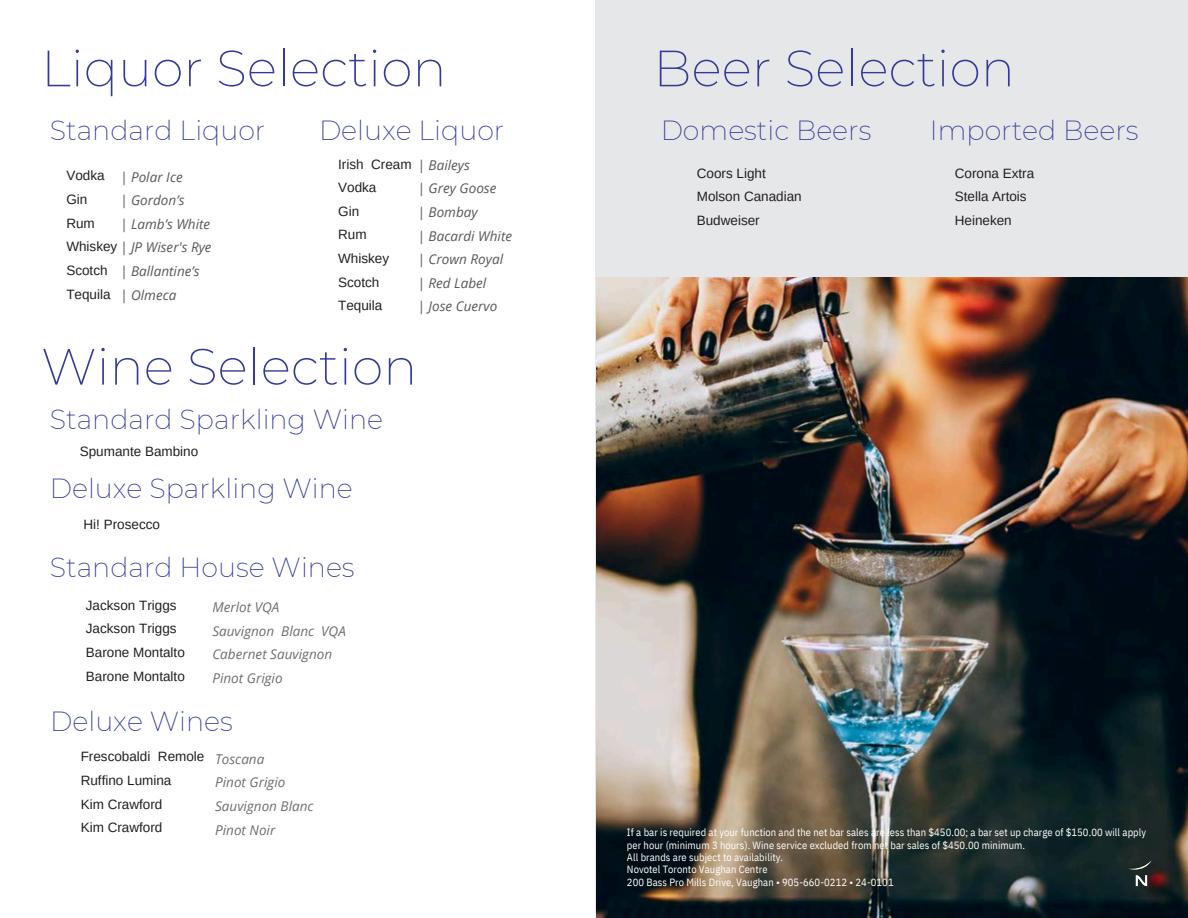
<style>
.page{position:relative;width:1188px;height:918px;background:#fff}
.page>*{position:absolute;margin:0;border:0;box-sizing:border-box;transform-origin:0 0}
.t1{font:200 51px "Montserrat";color:#323b97}
.t2{font:200 27px "Montserrat";color:#323b97}
.t3{font:13.5px/23.7px "Arimo";color:#231f20}
.t4{font:italic 13.5px/23.7px "Open Sans";color:#58585a}
.t5{font:italic 13.5px/23.7px "Open Sans";letter-spacing:.005em;color:#6d6e70}
.t6{font:10.5px/12.3px "IBM Plex Sans Cond";letter-spacing:.005em;color:#fff}
.s1{font-family:"Open Sans";font-style:italic;color:#58585a}
</style>
<div class="page">
<div style="left:595px;top:0;width:593px;height:917px;background:#e6e7e8"></div>
<img style="left:596px;top:278px;width:592px;height:640px">
<svg style="left:1128px;top:860px;width:24px;height:26px"></svg>
<h2 class="t1" style="left:41px;top:37px;width:407px">Liquor Selection</h2>
<h3 class="t1" style="left:653px;top:37px;width:363px">Beer Selection</h3>
<h3 class="t2" style="left:50px;top:114px;width:217px">Standard Liquor</h3>
<h3 class="t3" style="left:66px;top:164px;width:147px">Vodka<br>Gin<br>Rum<br>Whiskey <span class="s1">| JP Wiser's Rye</span></h3>
<h3 class="t3" style="left:66px;top:258px;width:46px">Scotch<br>Tequila</h3>
<h2 class="t4" style="left:120px;top:164px;width:92px">| Polar Ice<br>| Gordon’s<br>| Lamb’s White</h2>
<h2 class="t4" style="left:120px;top:259px;width:81px">| Ballantine’s | Olmeca</h2>
<h1 class="t2" style="left:319px;top:114px;width:187px">Deluxe Liquor</h1>
<h2 class="t2" style="left:661px;top:114px;width:212px">Domestic Beers</h2>
<h3 class="t2" style="left:930px;top:114px;width:210px">Imported Beers</h3>
<h3 class="t3" style="left:338px;top:152px;width:133px">Irish Cream <span class="s1">| Baileys<br></span>Vodka<br>Gin<br>Rum<br>Whiskey<br>Scotch<br>Tequila</h3>
<h1 class="t3" style="left:697px;top:161px;width:107px">Coors Light<br>Molson Canadian<br>Budweiser</h1>
<h2 class="t3" style="left:955px;top:161px;width:81px">Corona Extra<br>Stella Artois<br>Heineken</h2>
<p class="t4" style="left:418px;top:176px;width:96px">| Grey Goose<br>| Bombay<br>| Bacardi White | Crown Royal | Red Label<br>| Jose Cuervo</p>
<h2 class="t1" style="left:41px;top:335px;width:378px">Wine Selection</h2>
<h3 class="t2" style="left:50px;top:402px;width:335px">Standard Sparkling Wine</h3>
<h3 class="t3" style="left:80px;top:439px;width:120px">Spumante Bambino</h3>
<h3 class="t2" style="left:50px;top:472px;width:305px">Deluxe Sparkling Wine</h3>
<h3 class="t3" style="left:84px;top:512px;width:78px">Hi! Prosecco</h3>
<h3 class="t2" style="left:50px;top:551px;width:306px">Standard House Wines</h3>
<h2 class="t3" style="left:86px;top:593px;width:100px">Jackson Triggs<br>Jackson Triggs<br>Barone Montalto<br>Barone Montalto</h2>
<h3 class="t5" style="left:212px;top:595px;width:135px">Merlot VQA<br>Sauvignon Blanc VQA<br>Cabernet Sauvignon<br>Pinot Grigio</h3>
<h3 class="t2" style="left:50px;top:705px;width:184px">Deluxe Wines</h3>
<h3 class="t3" style="left:81px;top:745px;width:125px">Frescobaldi Remole<br>Ruffino Lumina<br>Kim Crawford<br>Kim Crawford</h3>
<h3 class="t5" style="left:215px;top:747px;width:100px">Toscana<br>Pinot Grigio<br>Sauvignon Blanc<br>Pinot Noir</h3>
<p class="t6" style="left:627px;top:826px;width:521px">If a bar is required at your function and the net bar sales are less than $450.00; a bar set up charge of $150.00 will apply per hour (minimum 3 hours). Wine service excluded from net bar sales of $450.00 minimum.</p>
<p class="t6" style="left:627px;top:851px;width:158px">All brands are subject to availability.</p>
<p class="t6" style="left:627px;top:863px;width:142px">Novotel Toronto Vaughan Centre</p>
<p class="t6" style="left:627px;top:876px;width:268px">200 Bass Pro Mills Drive, Vaughan • 905-660-0212 • 24-0101</p>
</div>
